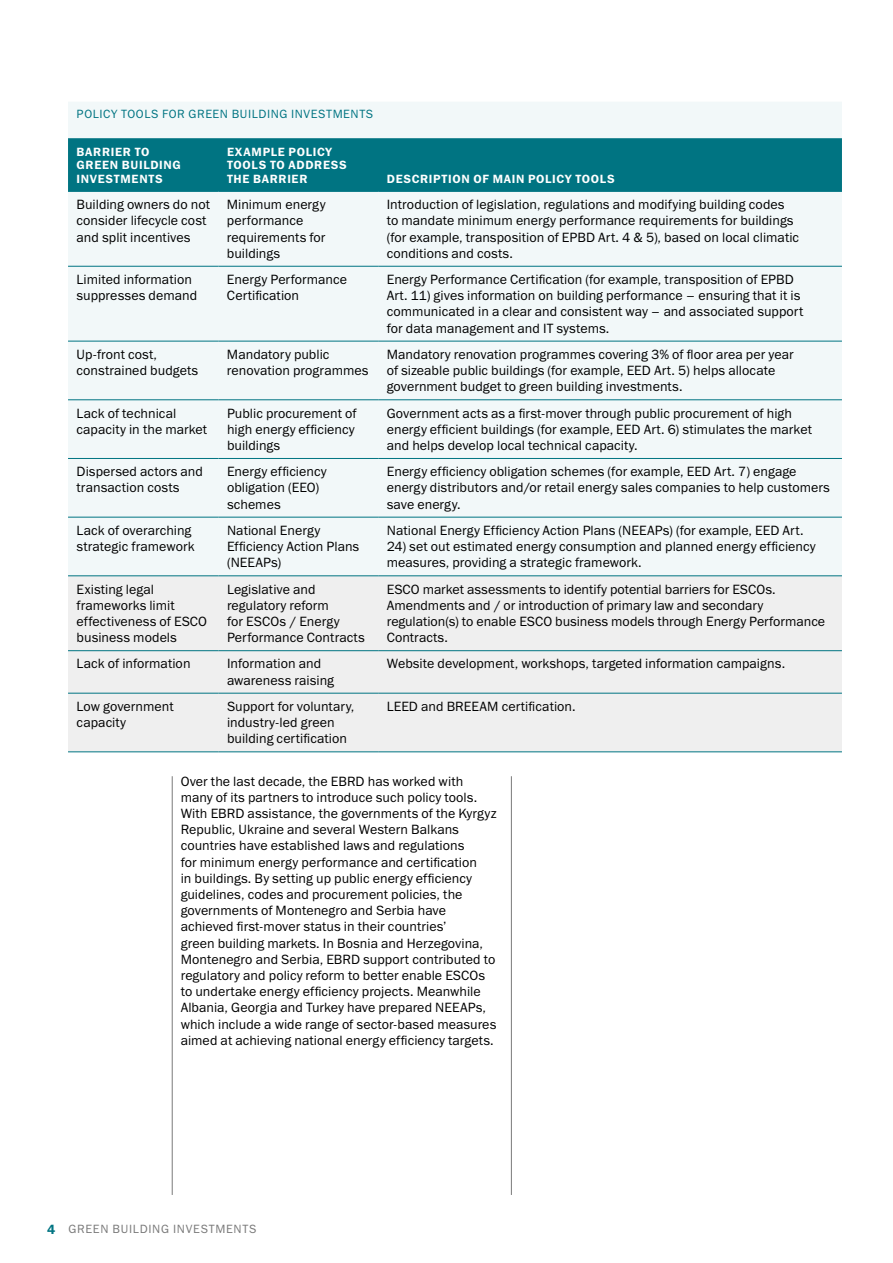
<style>
.page{position:relative;width:893px;height:1263px;background:#fff}
.page>*{position:absolute;margin:0;border:0;box-sizing:border-box;transform-origin:0 0}
.t1{font:13.5px/16.2px "Franklin Gothic Book ITC";letter-spacing:.005em;color:#000}
.t2{font:12px/13.5px "Franklin Gothic Demi ITC";letter-spacing:.055em;color:#fff}
.t3{font:12px "Franklin Gothic Book ITC";letter-spacing:.05em;color:#007482}
.t4{font:12px "Franklin Gothic Book ITC";letter-spacing:.06em;color:#797979}
.s1{font-family:"Franklin Gothic Demi ITC";font-size:13.5px;color:#007482}
</style>
<div class="page">
<hr style="left:511px;top:776px;width:1px;height:419px;background:#797979">
<hr style="left:172px;top:776px;width:1px;height:419px;background:#797979">
<div style="left:68px;top:102px;width:774px;height:473px;background:#f2f8f9"></div>
<div style="left:68px;top:138px;width:774px;height:53px;background:#007482"></div>
<div style="left:68px;top:576px;width:774px;height:176px;background:#efefef"></div>
<hr style="left:68px;top:191px;width:150px;height:1px;background:#007482">
<hr style="left:218px;top:191px;width:160px;height:1px;background:#007482">
<hr style="left:378px;top:191px;width:464px;height:1px;background:#007482">
<hr style="left:68px;top:266px;width:150px;height:1px;background:#007482">
<hr style="left:218px;top:266px;width:160px;height:1px;background:#007482">
<hr style="left:378px;top:266px;width:464px;height:1px;background:#007482">
<hr style="left:68px;top:341px;width:150px;height:1px;background:#007482">
<hr style="left:218px;top:341px;width:160px;height:1px;background:#007482">
<hr style="left:378px;top:341px;width:464px;height:1px;background:#007482">
<hr style="left:68px;top:399px;width:150px;height:1px;background:#007482">
<hr style="left:218px;top:399px;width:160px;height:1px;background:#007482">
<hr style="left:378px;top:399px;width:464px;height:1px;background:#007482">
<hr style="left:68px;top:458px;width:150px;height:1px;background:#007482">
<hr style="left:218px;top:458px;width:160px;height:1px;background:#007482">
<hr style="left:378px;top:458px;width:464px;height:1px;background:#007482">
<hr style="left:68px;top:517px;width:150px;height:1px;background:#007482">
<hr style="left:218px;top:517px;width:160px;height:1px;background:#007482">
<hr style="left:378px;top:517px;width:464px;height:1px;background:#007482">
<hr style="left:68px;top:575px;width:150px;height:1px;background:#007482">
<hr style="left:218px;top:575px;width:160px;height:1px;background:#007482">
<hr style="left:378px;top:575px;width:464px;height:1px;background:#007482">
<hr style="left:68px;top:650px;width:150px;height:1px;background:#007482">
<hr style="left:218px;top:650px;width:160px;height:1px;background:#007482">
<hr style="left:378px;top:650px;width:464px;height:1px;background:#007482">
<hr style="left:68px;top:693px;width:150px;height:1px;background:#007482">
<hr style="left:218px;top:693px;width:160px;height:1px;background:#007482">
<hr style="left:378px;top:693px;width:464px;height:1px;background:#007482">
<hr style="left:68px;top:752px;width:150px;height:1px;background:#007482">
<hr style="left:218px;top:752px;width:160px;height:1px;background:#007482">
<hr style="left:378px;top:752px;width:464px;height:1px;background:#007482">
<p class="t3" style="left:77px;top:106px;width:298px">POLICY TOOLS FOR GREEN BUILDING INVESTMENTS</p>
<p class="t2" style="left:77px;top:145px;width:106px">BARRIER TO<br>GREEN BUILDING<br>INVESTMENTS</p>
<p class="t2" style="left:227px;top:145px;width:121px">EXAMPLE POLICY<br>TOOLS TO ADDRESS<br>THE BARRIER</p>
<p class="t2" style="left:387px;top:172px;width:229px">DESCRIPTION OF MAIN POLICY TOOLS</p>
<p class="t1" style="left:77px;top:196px;width:135px">Building owners do not consider lifecycle cost and split incentives</p>
<p class="t1" style="left:227px;top:196px;width:100px">Minimum energy performance requirements for buildings</p>
<p class="t1" style="left:387px;top:196px;width:414px">Introduction of legislation, regulations and modifying building codes to mandate minimum energy performance requirements for buildings (for example, transposition of EPBD Art. 4 &amp; 5), based on local climatic conditions and costs.</p>
<p class="t1" style="left:77px;top:271px;width:122px">Limited information suppresses demand</p>
<p class="t1" style="left:227px;top:271px;width:122px">Energy Performance<br>Certification</p>
<p class="t1" style="left:387px;top:271px;width:418px">Energy Performance Certification (for example, transposition of EPBD Art. 11) gives information on building performance – ensuring that it is communicated in a clear and consistent way – and associated support for data management and IT systems.</p>
<p class="t1" style="left:77px;top:346px;width:123px">Up-front cost, constrained budgets</p>
<p class="t1" style="left:227px;top:346px;width:143px">Mandatory public renovation programmes</p>
<p class="t1" style="left:387px;top:346px;width:408px">Mandatory renovation programmes covering 3% of floor area per year of sizeable public buildings (for example, EED Art. 5) helps allocate government budget to green building investments.</p>
<p class="t1" style="left:77px;top:405px;width:132px">Lack of technical capacity in the market</p>
<p class="t1" style="left:227px;top:405px;width:131px">Public procurement of high energy efficiency buildings</p>
<p class="t1" style="left:387px;top:405px;width:427px">Government acts as a first-mover through public procurement of high energy efficient buildings (for example, EED Art. 6) stimulates the market and helps develop local technical capacity.</p>
<p class="t1" style="left:77px;top:463px;width:128px">Dispersed actors and transaction costs</p>
<p class="t1" style="left:227px;top:463px;width:101px">Energy efficiency obligation (EEO) schemes</p>
<p class="t1" style="left:387px;top:463px;width:445px">Energy efficiency obligation schemes (for example, EED Art. 7) engage energy distributors and/or retail energy sales companies to help customers save energy.</p>
<p class="t1" style="left:77px;top:522px;width:119px">Lack of overarching strategic framework</p>
<p class="t1" style="left:227px;top:522px;width:134px">National Energy<br>Efficiency Action Plans (NEEAPs)</p>
<p class="t1" style="left:387px;top:522px;width:418px">National Energy Efficiency Action Plans (NEEAPs) (for example, EED Art.</p>
<p class="t1" style="left:387px;top:538px;width:430px">24) set out estimated energy consumption and planned energy efficiency measures, providing a strategic framework.</p>
<p class="t1" style="left:77px;top:581px;width:132px">Existing legal frameworks limit effectiveness of ESCO business models</p>
<p class="t1" style="left:227px;top:581px;width:139px">Legislative and regulatory reform<br>for ESCOs / Energy<br>Performance Contracts</p>
<p class="t1" style="left:387px;top:581px;width:440px">ESCO market assessments to identify potential barriers for ESCOs.<br>Amendments and / or introduction of primary law and secondary regulation(s) to enable ESCO business models through Energy Performance Contracts.</p>
<p class="t1" style="left:77px;top:655px;width:115px">Lack of information</p>
<p class="t1" style="left:227px;top:655px;width:109px">Information and awareness raising</p>
<p class="t1" style="left:387px;top:655px;width:400px">Website development, workshops, targeted information campaigns.</p>
<p class="t1" style="left:77px;top:698px;width:99px">Low government capacity</p>
<p class="t1" style="left:227px;top:698px;width:129px">Support for voluntary, industry-led green building certification</p>
<p class="t1" style="left:387px;top:698px;width:190px">LEED and BREEAM certification.</p>
<p class="t1" style="left:181px;top:772px;width:317px">Over the last decade, the EBRD has worked with many of its partners to introduce such policy tools.<br>With EBRD assistance, the governments of the Kyrgyz Republic, Ukraine and several Western Balkans countries have established laws and regulations<br>for minimum energy performance and certification<br>in buildings. By setting up public energy efficiency guidelines, codes and procurement policies, the governments of Montenegro and Serbia have achieved first-mover status in their countries’<br>green building markets. In Bosnia and Herzegovina, Montenegro and Serbia, EBRD support contributed to regulatory and policy reform to better enable ESCOs to undertake energy efficiency projects. Meanwhile Albania, Georgia and Turkey have prepared NEEAPs, which include a wide range of sector-based measures aimed at achieving national energy efficiency targets.</p>
<p class="t4" style="left:47px;top:1221px;width:211px"><span class="s1">4</span> GREEN BUILDING INVESTMENTS</p>
</div>
